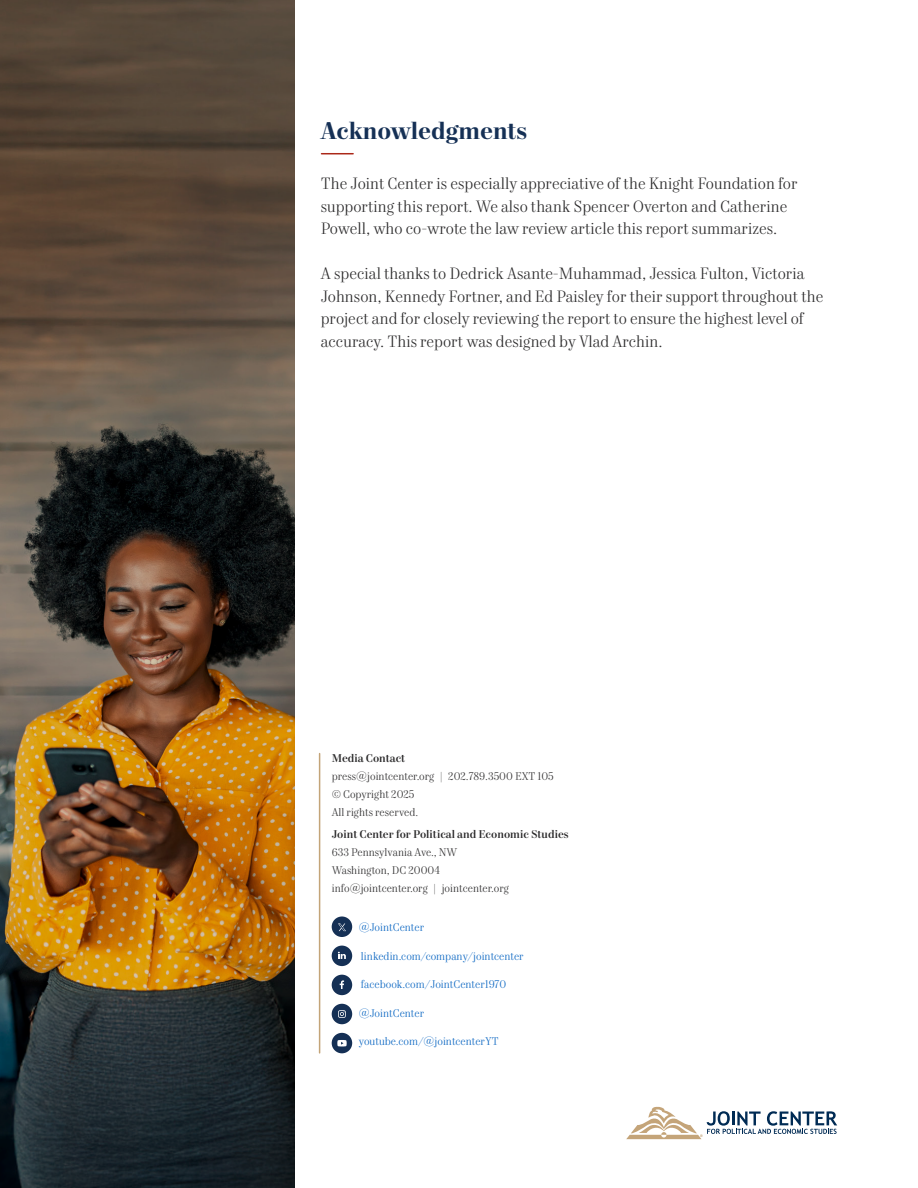
<style>
.page{position:relative;width:918px;height:1188px;background:#fff}
.page>*{position:absolute;margin:0;border:0;box-sizing:border-box;transform-origin:0 0}
.t1{font:600 24px "Mort Modern 10";letter-spacing:-.005em;color:#153055}
.t2{font:300 16.5px/22.5px "Mort Modern 07";color:#292829}
.t3{font:300 11.25px/18px "Mort Modern 07";color:#292829}
.t4{font:300 11.25px "Mort Modern 07";color:#0563c1}
.t5{font:500 11.25px "Mort Modern 09";color:#292829}
</style>
<div class="page">
<svg style="left:626px;top:1107px;width:211px;height:32px"></svg>
<img style="left:0;top:0;width:295px;height:1188px">
<hr style="left:319px;top:754px;width:1px;height:299px;background:#c3a478">
<div style="left:332px;top:1033px;width:20px;height:20px;background:#153055;border-radius:50%"></div>
<svg style="left:337px;top:1040px;width:10px;height:6px"></svg>
<div style="left:332px;top:946px;width:20px;height:20px;background:#153055;border-radius:50%"></div>
<svg style="left:338px;top:952px;width:8px;height:7px"></svg>
<div style="left:332px;top:916px;width:20px;height:21px;background:#153055;border-radius:50%"></div>
<svg style="left:338px;top:923px;width:8px;height:8px"></svg>
<div style="left:332px;top:1004px;width:20px;height:20px;background:#153055;border-radius:50%"></div>
<div style="left:332px;top:975px;width:20px;height:20px;background:#153055;border-radius:50%"></div>
<svg style="left:340px;top:980px;width:4px;height:9px"></svg>
<svg style="left:338px;top:1010px;width:8px;height:8px"></svg>
<hr style="left:322px;top:153px;width:31px;height:1px;background:#ab2819">
<h1 class="t1" style="left:321px;top:115px;width:208px">Acknowledgments</h1>
<p class="t2" style="left:321px;top:173px;width:479px">The Joint Center is especially appreciative of the Knight Foundation for supporting this report. We also thank Spencer Overton and Catherine<br>Powell, who co-wrote the law review article this report summarizes.</p>
<p class="t2" style="left:321px;top:263px;width:504px">A special thanks to Dedrick Asante-Muhammad, Jessica Fulton, Victoria Johnson, Kennedy Fortner, and Ed Paisley for their support throughout the project and for closely reviewing the report to ensure the highest level of accuracy. This report was designed by Vlad Archin.</p>
<p class="t5" style="left:332px;top:751px;width:75px">Media Contact</p>
<p class="t3" style="left:332px;top:768px;width:224px">press@jointcenter.org | 202.789.3500 EXT 105 © Copyright 2025<br>All rights reserved.</p>
<p class="t5" style="left:332px;top:827px;width:238px">Joint Center for Political and Economic Studies</p>
<p class="t3" style="left:332px;top:844px;width:179px">633 Pennsylvania Ave., NW<br>Washington, DC 20004 info@jointcenter.org | jointcenter.org</p>
<p class="t4" style="left:359px;top:921px;width:67px">@JointCenter</p>
<p class="t4" style="left:361px;top:949px;width:164px">linkedin.com/company/jointcenter</p>
<p class="t4" style="left:361px;top:978px;width:147px">facebook.com/JointCenter1970</p>
<p class="t4" style="left:359px;top:1006px;width:67px">@JointCenter</p>
<p class="t4" style="left:359px;top:1035px;width:141px">youtube.com/@jointcenterYT</p>
</div>
